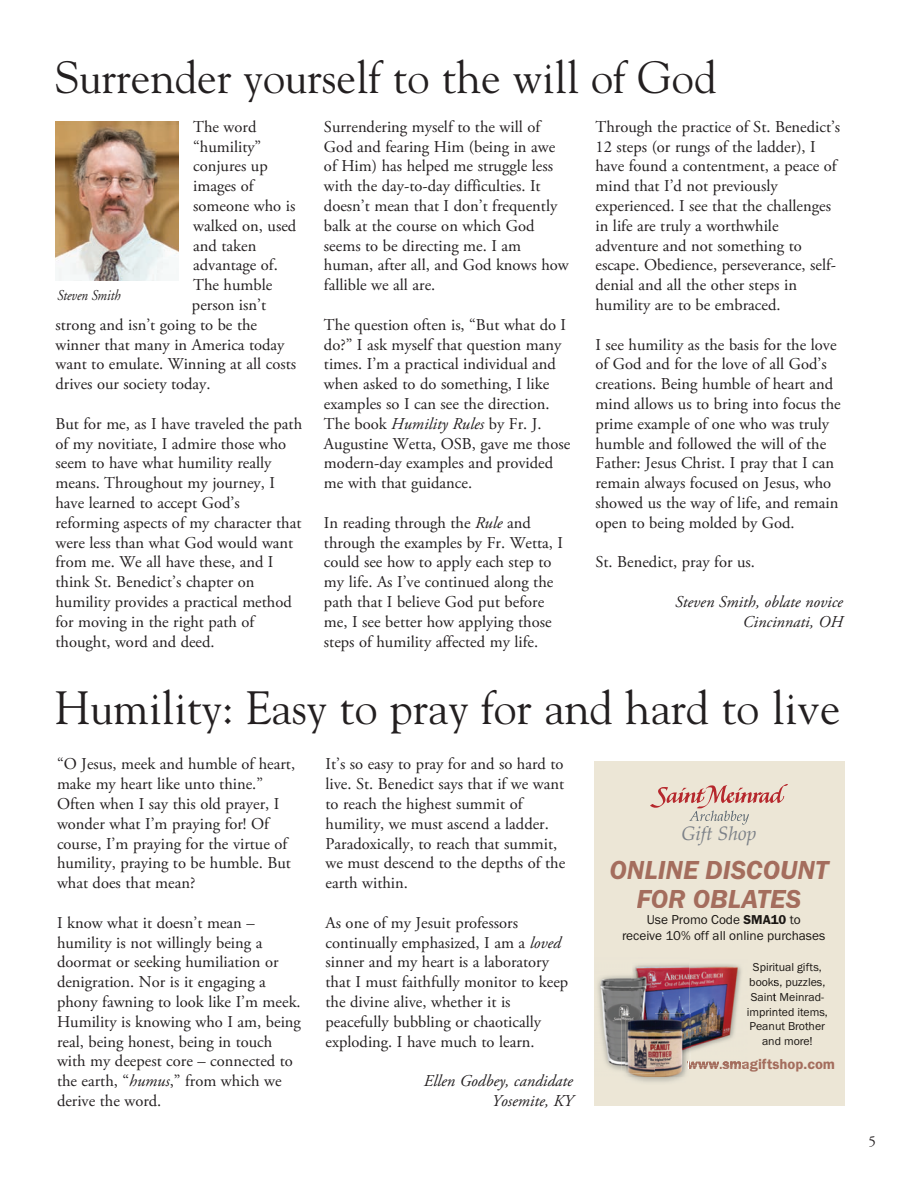
<style>
.page{position:relative;width:918px;height:1188px;background:#fff}
.page>*{position:absolute;margin:0;border:0;box-sizing:border-box;transform-origin:0 0}
.t1{font:46.5px "Goudy";color:#231f20}
.t2{font:45px "Goudy";color:#231f20}
.t3{font:27px "Franklin Gothic URW Dem Ita";color:#a46d5d}
.t4{font:italic 19.5px "Palatino";color:#7c8188}
.t5{font:16.5px/19.8px "Adobe Garamond Pro";color:#231f20}
.t6{font:italic 16.5px/19.8px "Adobe Garamond Pro";color:#231f20;text-align:right}
.t7{font:italic 15px "Adobe Garamond";color:#231f20;scale:.87 1}
.t8{font:15px "Adobe Garamond";color:#231f20}
.t9{font:14.85px "Franklin Gothic URW Dem";color:#a46d5d}
.t10{font:13.35px/16.4px "Franklin Gothic URW Boo";color:#1b1714}
.t11{font:11.85px "Franklin Gothic URW Boo";color:#1b1714}
.s1{font-style:italic}
.s2{font-family:"Franklin Gothic URW Dem"}
</style>
<div class="page">
<img style="left:56px;top:121px;width:122px;height:160px">
<div style="left:594px;top:769px;width:251px;height:320px;background:#ece6d6"></div>
<svg style="left:650px;top:784px;width:138px;height:41px"></svg>
<img style="left:598px;top:975px;width:57px;height:96px">
<img style="left:631px;top:964px;width:58px;height:49px">
<img style="left:655px;top:1013px;width:34px;height:52px">
<img style="left:655px;top:1066px;width:31px;height:3px">
<img style="left:626px;top:1069px;width:61px;height:13px">
<img style="left:631px;top:1017px;width:24px;height:57px">
<img style="left:621px;top:1013px;width:10px;height:61px">
<img style="left:689px;top:964px;width:52px;height:88px">
<svg style="left:686px;top:1061px;width:61px;height:8px"></svg>
<div style="left:594px;top:1095px;width:250px;height:11px;background:#ece6d6"></div>
<div style="left:594px;top:761px;width:250px;height:11px;background:#ece6d6"></div>
<div style="left:594px;top:1088px;width:250px;height:11px;background:#ece6d6"></div>
<h2 class="t2" style="left:55px;top:49px;width:663px">Surrender yourself to the will of God</h2>
<p class="t5" style="left:193px;top:117px;width:65px">The word</p>
<p class="t5" style="left:193px;top:137px;width:70px">“humility”</p>
<p class="t5" style="left:193px;top:157px;width:76px">conjures up</p>
<p class="t5" style="left:193px;top:177px;width:62px">images of</p>
<p class="t5" style="left:193px;top:197px;width:104px">someone who is</p>
<p class="t5" style="left:193px;top:216px;width:105px">walked on, used</p>
<p class="t5" style="left:193px;top:236px;width:65px">and taken</p>
<p class="t5" style="left:193px;top:256px;width:86px">advantage of.</p>
<p class="t5" style="left:193px;top:276px;width:81px">The humble</p>
<p class="t5" style="left:192px;top:296px;width:76px">person isn’t</p>
<p class="t5" style="left:55px;top:315px;width:203px">strong and isn’t going to be the</p>
<p class="t5" style="left:55px;top:335px;width:231px">winner that many in America today</p>
<p class="t5" style="left:55px;top:355px;width:242px">want to emulate. Winning at all costs</p>
<p class="t5" style="left:55px;top:375px;width:157px">drives our society today.</p>
<p class="t5" style="left:55px;top:414px;width:248px">But for me, as I have traveled the path of my novitiate, I admire those who seem to have what humility really means. Throughout my journey, I have learned to accept God’s reforming aspects of my character that were less than what God would want from me. We all have these, and I think St. Benedict’s chapter on humility provides a practical method for moving in the right path of thought, word and deed.</p>
<p class="t7" style="left:57px;top:287px;width:74px">Steven Smith</p>
<p class="t5" style="left:324px;top:117px;width:246px">Surrendering myself to the will of<br>God and fearing Him (being in awe of Him) has helped me struggle less with the day-to-day difficulties. It doesn’t mean that I don’t frequently balk at the course on which God seems to be directing me. I am human, after all, and God knows how fallible we all are.</p>
<p class="t5" style="left:324px;top:315px;width:248px">The question often is, “But what do I do?” I ask myself that question many times. I’m a practical individual and when asked to do something, I like examples so I can see the direction.<br>The book <span class="s1">Humility Rules</span> by Fr. J.<br>Augustine Wetta, OSB, gave me those modern-day examples and provided me with that guidance.</p>
<p class="t5" style="left:324px;top:513px;width:241px">In reading through the <span class="s1">Rule</span> and through the examples by Fr. Wetta, I could see how to apply each step to my life. As I’ve continued along the path that I believe God put before me, I see better how applying those steps of humility affected my life.</p>
<p class="t5" style="left:595px;top:117px;width:246px">Through the practice of St. Benedict’s 12 steps (or rungs of the ladder), I have found a contentment, a peace of mind that I’d not previously experienced. I see that the challenges in life are truly a worthwhile adventure and not something to escape. Obedience, perseverance, self&shy;denial and all the other steps in humility are to be embraced.</p>
<p class="t5" style="left:595px;top:335px;width:247px">I see humility as the basis for the love of God and for the love of all God’s creations. Being humble of heart and mind allows us to bring into focus the prime example of one who was truly humble and followed the will of the Father: Jesus Christ. I pray that I can remain always focused on Jesus, who showed us the way of life, and remain open to being molded by God.</p>
<p class="t5" style="left:595px;top:553px;width:161px">St. Benedict, pray for us.</p>
<p class="t6" style="left:675px;top:592px;width:169px">Steven Smith, oblate novice<br>Cincinnati, OH</p>
<h1 class="t1" style="left:55px;top:679px;width:787px">Humility: Easy to pray for and hard to live</h1>
<p class="t5" style="left:57px;top:755px;width:240px">“O Jesus, meek and humble of heart, make my heart like unto thine.”<br>Often when I say this old prayer, I wonder what I’m praying for! Of course, I’m praying for the virtue of humility, praying to be humble. But what does that mean?</p>
<p class="t5" style="left:57px;top:913px;width:245px">I know what it doesn’t mean – humility is not willingly being a doormat or seeking humiliation or denigration. Nor is it engaging a phony fawning to look like I’m meek.<br>Humility is knowing who I am, being real, being honest, being in touch with my deepest core – connected to the earth, “<span class="s1">humus</span>,” from which we derive the word.</p>
<p class="t5" style="left:326px;top:755px;width:241px">It’s so easy to pray for and so hard to live. St. Benedict says that if we want to reach the highest summit of humility, we must ascend a ladder.<br>Paradoxically, to reach that summit, we must descend to the depths of the earth within.</p>
<p class="t5" style="left:326px;top:913px;width:244px">As one of my Jesuit professors continually emphasized, I am a <span class="s1">loved </span>sinner and my heart is a laboratory that I must faithfully monitor to keep the divine alive, whether it is peacefully bubbling or chaotically exploding. I have much to learn.</p>
<p class="t6" style="left:424px;top:1072px;width:151px">Ellen Godbey, candidate<br>Yosemite, KY</p>
<p class="t4" style="left:681px;top:817px;width:77px">Gift Shop</p>
<h3 class="t3" style="left:610px;top:852px;width:220px">ONLINE DISCOUNT</h3>
<h3 class="t3" style="left:637px;top:881px;width:166px">FOR OBLATES</h3>
<p class="t10" style="left:786px;top:911px;width:17px;text-indent:-139px">Use Promo Code <span class="s2">SMA10</span> to c</p>
<p class="t10" style="left:622px;top:927px;width:205px">receive 10% off all online pur hases</p>
<p class="t11" style="left:753px;top:960px;width:70px">Spiri ual gif st ,</p>
<p class="t11" style="left:775px;top:960px;width:5px">t</p>
<p class="t11" style="left:749px;top:975px;width:78px">books, puzzles,</p>
<p class="t11" style="left:751px;top:989px;width:75px">Saint Meinrad-</p>
<p class="t11" style="left:747px;top:1004px;width:27px">im i</p>
<p class="t11" style="left:759px;top:1004px;width:70px">pr nted items,</p>
<p class="t11" style="left:750px;top:1019px;width:77px">eP anut Br to her</p>
<p class="t11" style="left:762px;top:1034px;width:52px">and mor !e</p>
<p class="t9" style="left:687px;top:1055px;width:150px">www.smagiftshop.com</p>
<p class="t8" style="left:868px;top:1134px;width:9px">5</p>
</div>
